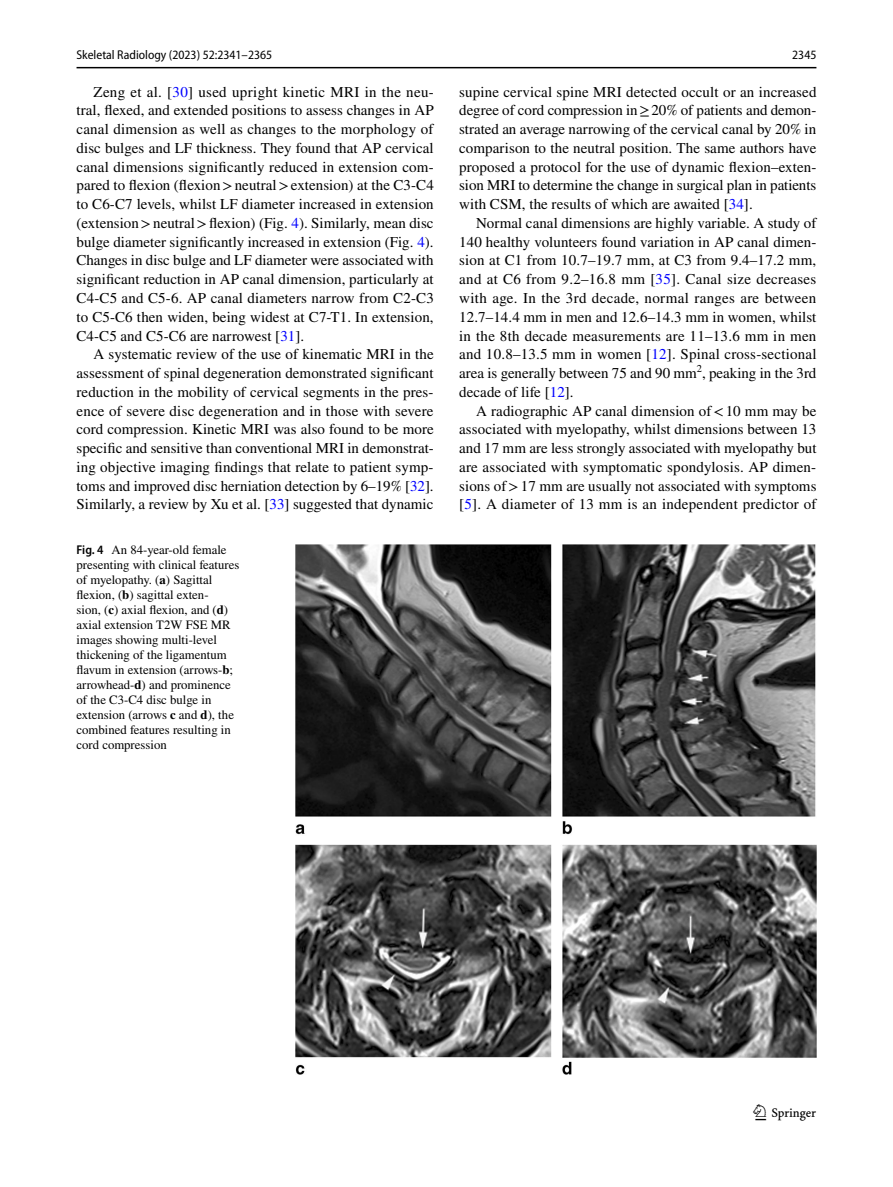
<style>
.page{position:relative;width:893px;height:1187px;background:#fff}
.page>*{position:absolute;margin:0;border:0;box-sizing:border-box;transform-origin:0 0}
.t1{font:22.5px "Springnew Regular 3";color:#000}
.t2{font:15px/18.8px "STIX";letter-spacing:.005em;color:#000;text-align:justify}
.t3{font:12.75px/15px "STIX";color:#000}
.t4{font:semi-condensed 12.75px "Myriad Pro";color:#000}
.s1{color:#00f}
.s2{font-family:"Myriad Pro";font-weight:600;font-stretch:semi-condensed}
.s3{font-weight:700}
</style>
<div class="page">
<hr style="left:77px;top:67px;width:739px;height:1px;background:#000">
<img style="left:295px;top:544px;width:521px;height:529px">
<p class="t4" style="left:77px;top:48px;width:197px">Skeletal Radiology (2023) 52:2341–2365</p>
<p class="t4" style="left:792px;top:48px;width:26px">2345</p>
<p class="t2" style="left:77px;top:83px;width:359px;text-indent:17px">Zeng et al. [<span class="s1">30</span>] used upright kinetic MRI in the neu&shy;tral, flexed, and extended positions to assess changes in AP canal dimension as well as changes to the morphology of disc bulges and LF thickness. They found that AP cervical canal dimensions significantly reduced in extension com&shy;pared to flexion (flexion&gt;neutral&gt;extension) at the C3-C4 to C6-C7 levels, whilst LF diameter increased in extension (extension&gt;neutral&gt;flexion) (Fig. <span class="s1">4</span>). Similarly, mean disc bulge diameter significantly increased in extension (Fig. <span class="s1">4</span>).<br>Changes in disc bulge and LF diameter were associated with significant reduction in AP canal dimension, particularly at C4-C5 and C5-6. AP canal diameters narrow from C2-C3 to C5-C6 then widen, being widest at C7-T1. In extension, C4-C5 and C5-C6 are narrowest [<span class="s1">31</span>].</p>
<p class="t2" style="left:77px;top:346px;width:359px;text-indent:17px">A systematic review of the use of kinematic MRI in the assessment of spinal degeneration demonstrated significant reduction in the mobility of cervical segments in the pres&shy;ence of severe disc degeneration and in those with severe cord compression. Kinetic MRI was also found to be more specific and sensitive than conventional MRI in demonstrat&shy;ing objective imaging findings that relate to patient symp&shy;toms and improved disc herniation detection by 6–19% [<span class="s1">32</span>].<br>Similarly, a review by Xu et al. [<span class="s1">33</span>] suggested that dynamic</p>
<p class="t3" style="left:77px;top:543px;width:164px"><span class="s2">Fig. 4</span> An 84-year-old female presenting with clinical features of myelopathy. (<span class="s3">a</span>) Sagittal flexion, (<span class="s3">b</span>) sagittal exten-<br>sion, (<span class="s3">c</span>) axial flexion, and (<span class="s3">d</span>) axial extension T2W FSE MR images showing multi-level thickening of the ligamentum flavum in extension (arrows-<span class="s3">b</span>; arrowhead-<span class="s3">d</span>) and prominence of the C3-C4 disc bulge in extension (arrows <span class="s3">c</span> and <span class="s3">d</span>), the combined features resulting in cord compression</p>
<p class="t2" style="left:459px;top:83px;width:359px">supine cervical spine MRI detected occult or an increased degree of cord compression in≥20% of patients and demon&shy;strated an average narrowing of the cervical canal by 20% in comparison to the neutral position. The same authors have proposed a protocol for the use of dynamic flexion–exten&shy;sion MRI to determine the change in surgical plan in patients with CSM, the results of which are awaited [<span class="s1">34</span>].</p>
<p class="t2" style="left:459px;top:214px;width:359px;text-indent:17px">Normal canal dimensions are highly variable. A study of 140 healthy volunteers found variation in AP canal dimen&shy;sion at C1 from 10.7–19.7 mm, at C3 from 9.4–17.2 mm, and at C6 from 9.2–16.8 mm [<span class="s1">35</span>]. Canal size decreases with age. In the 3rd decade, normal ranges are between 12.7–14.4 mm in men and 12.6–14.3 mm in women, whilst in the 8th decade measurements are 11–13.6 mm in men and 10.8–13.5 mm in women [<span class="s1">12</span>]. Spinal cross-sectional area is generally between 75 and 90 mm<sup>2</sup>, peaking in the 3rd decade of life [<span class="s1">12</span>].</p>
<p class="t2" style="left:459px;top:402px;width:359px;text-indent:17px">A radiographic AP canal dimension of&lt;10 mm may be associated with myelopathy, whilst dimensions between 13 and 17 mm are less strongly associated with myelopathy but are associated with symptomatic spondylosis. AP dimen&shy;sions of&gt;17 mm are usually not associated with symptoms [<span class="s1">5</span>]. A diameter of 13 mm is an independent predictor of</p>
<h1 class="t1" style="left:755px;top:1104px;width:62px">1 3</h1>
</div>
